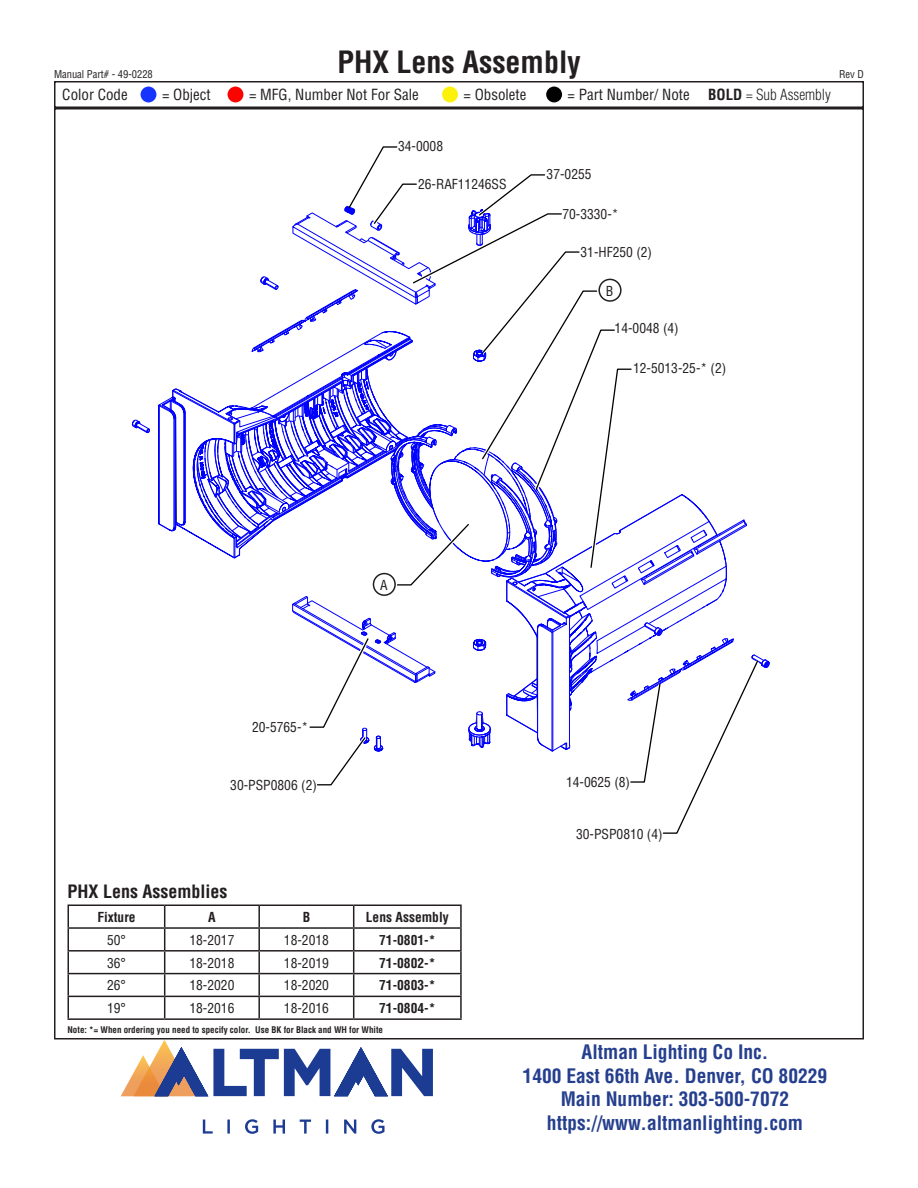
<style>
.page{position:relative;width:918px;height:1188px;background:#fff}
.page>*{position:absolute;margin:0;border:0;box-sizing:border-box;transform-origin:0 0}
.t1{font:700 condensed 30px "Helvetica";color:#231f20}
.t2{font:700 condensed 19.5px/23.4px "Helvetica";color:#253f8e;text-align:center}
.Paragraph_Style_2{font:700 condensed 18px "Helvetica";color:#231f20}
.t3{font:condensed 15px "Helvetica";color:#231f20}
.Paragraph_Style_2-2{font:condensed 13.5px "Helvetica";color:#231f20}
.Basic_Info{font:condensed 13.5px "Helvetica";color:#231f20}
.Basic_Info-2{font:700 condensed 13.5px "Helvetica";color:#231f20}
.Paragraph_Style_1{font:700 condensed 13.5px "Helvetica";color:#231f20}
.t4{font:condensed 10.5px "Helvetica";color:#231f20}
.Basic_Info-3{font:700 condensed 9px "Helvetica";color:#231f20}
.s1{font-weight:700}
.s2{font-weight:300}
</style>
<div class="page">
<svg style="left:203px;top:1119px;width:182px;height:15px"></svg>
<svg style="left:121px;top:1040px;width:312px;height:56px"></svg>
<div style="left:54px;top:81px;width:810px;height:27px;border:2px solid #231f20"></div>
<div style="left:140px;top:86px;width:17px;height:17px;background:#1633ff;border-radius:50%"></div>
<div style="left:139px;top:85px;width:19px;height:19px;border:2px solid #fff;border-radius:50%"></div>
<svg style="left:246px;top:906px;width:123px;height:228px"></svg>
<svg style="left:132px;top:419px;width:18px;height:15px"></svg>
<svg style="left:157px;top:81px;width:615px;height:753px"></svg>
<hr style="left:68px;top:904px;width:97px;height:2px;background:#231f20">
<hr style="left:165px;top:904px;width:94px;height:2px;background:#231f20">
<hr style="left:259px;top:904px;width:95px;height:2px;background:#231f20">
<hr style="left:258px;top:906px;width:2px;height:21px;background:#231f20">
<hr style="left:354px;top:904px;width:108px;height:2px;background:#231f20">
<hr style="left:460px;top:906px;width:2px;height:21px;background:#231f20">
<hr style="left:68px;top:927px;width:97px;height:2px;background:#231f20">
<hr style="left:165px;top:927px;width:94px;height:2px;background:#231f20">
<hr style="left:259px;top:927px;width:95px;height:2px;background:#231f20">
<hr style="left:258px;top:929px;width:2px;height:21px;background:#231f20">
<hr style="left:354px;top:927px;width:108px;height:2px;background:#231f20">
<hr style="left:460px;top:929px;width:2px;height:21px;background:#231f20">
<hr style="left:68px;top:950px;width:97px;height:2px;background:#231f20">
<hr style="left:165px;top:950px;width:94px;height:2px;background:#231f20">
<hr style="left:259px;top:950px;width:95px;height:2px;background:#231f20">
<hr style="left:258px;top:952px;width:2px;height:21px;background:#231f20">
<hr style="left:354px;top:950px;width:108px;height:2px;background:#231f20">
<hr style="left:460px;top:952px;width:2px;height:21px;background:#231f20">
<hr style="left:68px;top:973px;width:97px;height:1px;background:#231f20">
<hr style="left:165px;top:973px;width:94px;height:1px;background:#231f20">
<hr style="left:259px;top:973px;width:95px;height:1px;background:#231f20">
<hr style="left:258px;top:974px;width:2px;height:22px;background:#231f20">
<hr style="left:354px;top:973px;width:108px;height:1px;background:#231f20">
<hr style="left:460px;top:974px;width:2px;height:22px;background:#231f20">
<hr style="left:68px;top:996px;width:97px;height:1px;background:#231f20">
<svg style="left:68px;top:906px;width:1px;height:112px"></svg>
<hr style="left:165px;top:996px;width:94px;height:1px;background:#231f20">
<svg style="left:164px;top:906px;width:1px;height:112px"></svg>
<hr style="left:259px;top:996px;width:95px;height:1px;background:#231f20">
<hr style="left:258px;top:997px;width:2px;height:21px;background:#231f20">
<hr style="left:354px;top:996px;width:108px;height:1px;background:#231f20">
<svg style="left:353px;top:906px;width:1px;height:112px"></svg>
<hr style="left:460px;top:997px;width:2px;height:21px;background:#231f20">
<hr style="left:68px;top:1018px;width:97px;height:2px;background:#231f20">
<hr style="left:165px;top:1018px;width:94px;height:2px;background:#231f20">
<hr style="left:259px;top:1018px;width:95px;height:2px;background:#231f20">
<hr style="left:354px;top:1018px;width:108px;height:2px;background:#231f20">
<div style="left:598px;top:279px;width:24px;height:23px;border:2px solid #231f20;border-radius:50%"></div>
<div style="left:373px;top:573px;width:23px;height:23px;border:2px solid #231f20;border-radius:50%"></div>
<p class="t1" style="left:337px;top:44px;width:245px">PHX Lens Assembly</p>
<p class="t4" style="left:54px;top:68px;width:100px">Manual Part# - 49-0228</p>
<p class="t4" style="left:839px;top:68px;width:26px">Rev D</p>
<p class="t3" style="left:62px;top:86px;width:67px">Color Code</p>
<p class="t3" style="left:162px;top:86px;width:50px">= Object</p>
<p class="t3" style="left:249px;top:86px;width:171px">= MFG, Number Not For Sale</p>
<p class="t3" style="left:464px;top:86px;width:64px">= Obsolete</p>
<p class="t3" style="left:568px;top:86px;width:265px">= Part Number/ Note <span class="s1">BOLD</span> <span class="s2">= Sub Assembly</span></p>
<p class="Paragraph_Style_2-2" style="left:398px;top:138px;width:46px">34-0008</p>
<p class="Paragraph_Style_2-2" style="left:418px;top:176px;width:90px">26-RAF11246SS</p>
<p class="Paragraph_Style_2-2" style="left:547px;top:166px;width:46px">37-0255</p>
<p class="Paragraph_Style_2-2" style="left:562px;top:206px;width:58px">70-3330-*</p>
<p class="Paragraph_Style_2-2" style="left:581px;top:243px;width:73px">31-HF250 (2)</p>
<p class="Paragraph_Style_2-2" style="left:606px;top:282px;width:9px">B</p>
<p class="Paragraph_Style_2-2" style="left:615px;top:320px;width:66px">14-0048 (4)</p>
<p class="Paragraph_Style_2-2" style="left:633px;top:359px;width:95px">12-5013-25-* (2)</p>
<p class="Paragraph_Style_2-2" style="left:252px;top:719px;width:58px">20-5765-*</p>
<p class="Paragraph_Style_2-2" style="left:230px;top:777px;width:88px">30-PSP0806 (2)</p>
<p class="Paragraph_Style_2" style="left:68px;top:880px;width:162px">PHX Lens Assemblies</p>
<p class="Paragraph_Style_2-2" style="left:380px;top:576px;width:9px">A</p>
<p class="Paragraph_Style_1" style="left:97px;top:909px;width:40px">Fixture</p>
<p class="Basic_Info-2" style="left:208px;top:909px;width:9px">A</p>
<p class="Basic_Info-2" style="left:303px;top:909px;width:9px">B</p>
<p class="Basic_Info-2" style="left:366px;top:909px;width:84px">Lens Assembly</p>
<p class="Basic_Info" style="left:107px;top:931px;width:20px">50°</p>
<p class="Basic_Info" style="left:189px;top:931px;width:46px">18-2017</p>
<p class="Basic_Info" style="left:284px;top:931px;width:46px">18-2018</p>
<p class="Basic_Info-2" style="left:379px;top:931px;width:58px">71-0801-*</p>
<p class="Basic_Info" style="left:107px;top:954px;width:20px">36°</p>
<p class="Basic_Info" style="left:189px;top:954px;width:46px">18-2018</p>
<p class="Basic_Info" style="left:284px;top:954px;width:46px">18-2019</p>
<p class="Basic_Info-2" style="left:379px;top:954px;width:58px">71-0802-*</p>
<p class="Basic_Info" style="left:107px;top:977px;width:20px">26°</p>
<p class="Basic_Info" style="left:189px;top:977px;width:46px">18-2020</p>
<p class="Basic_Info" style="left:284px;top:977px;width:46px">18-2020</p>
<p class="Basic_Info-2" style="left:379px;top:977px;width:58px">71-0803-*</p>
<p class="Basic_Info" style="left:107px;top:1000px;width:20px">19°</p>
<p class="Basic_Info" style="left:189px;top:1000px;width:46px">18-2016</p>
<p class="Basic_Info" style="left:284px;top:1000px;width:46px">18-2016</p>
<p class="Basic_Info-2" style="left:379px;top:1000px;width:58px">71-0804-*</p>
<p class="Basic_Info-3" style="left:68px;top:1024px;width:317px">Note: *= When ordering you need to specify color. Use BK for Black and WH for White</p>
<p class="Paragraph_Style_2-2" style="left:566px;top:774px;width:66px">14-0625 (8)</p>
<p class="Paragraph_Style_2-2" style="left:576px;top:826px;width:88px">30-PSP0810 (4)</p>
<h2 class="t2" style="left:523px;top:1041px;width:306px">Altman Lighting Co Inc.<br>1400 East 66th Ave. Denver, CO 80229<br>Main Number: 303-500-7072 https://www.altmanlighting.com</h2>
</div>
